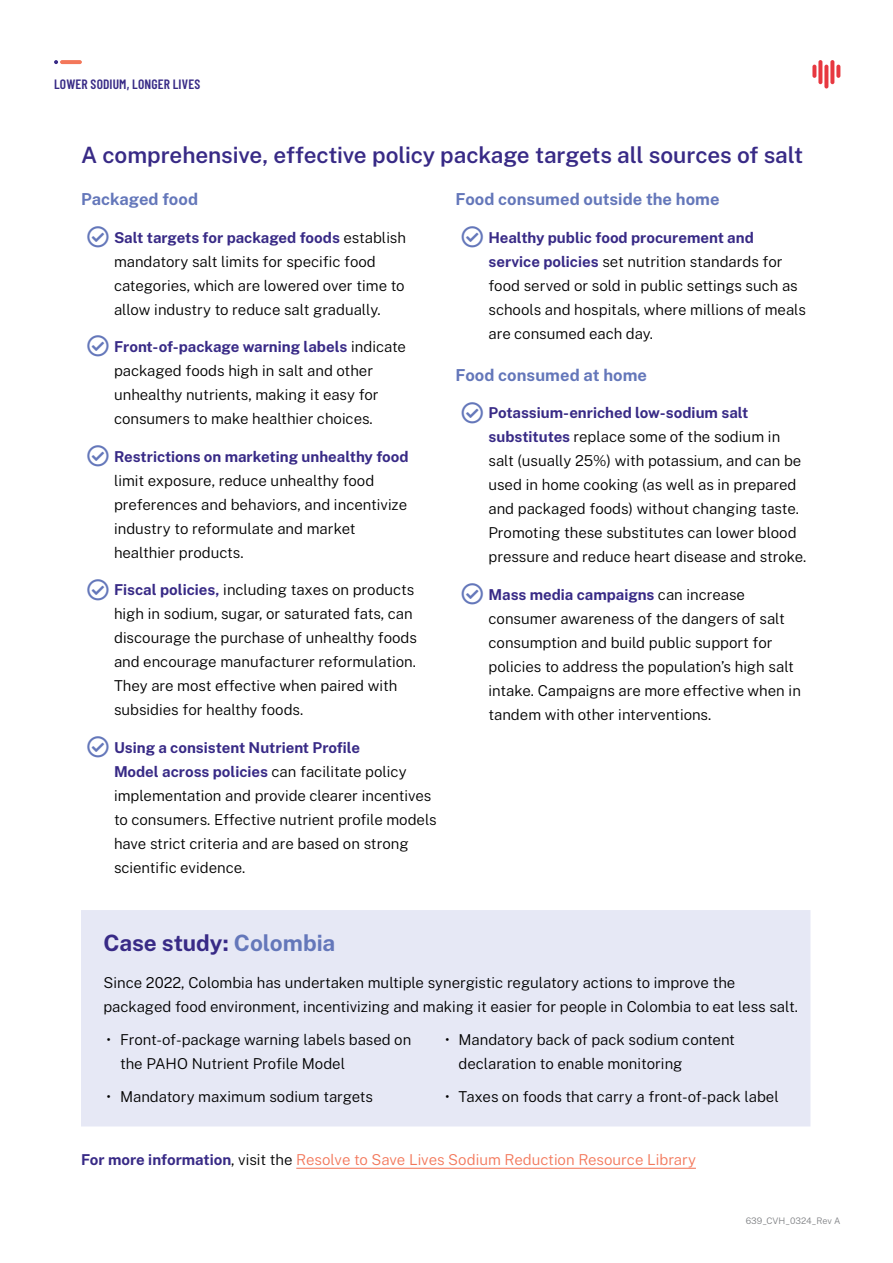
<style>
.page{position:relative;width:893px;height:1263px;background:#fff}
.page>*{position:absolute;margin:0;border:0;box-sizing:border-box;transform-origin:0 0}
.t1{font:600 22.5px "Public Sans";letter-spacing:-.005em;color:#382a86}
.t2{font:700 22.5px "Public Sans";color:#382a86}
.t3{font:700 16.5px "Public Sans";letter-spacing:.005em;color:#6477ba}
.t4{font:300 15px/24px "Public Sans";color:#000}
.t5{font:300 15px "Public Sans";color:#f3775a}
.t6{font:700 15px "Public Sans";color:#382a86}
.t7{font:600 13.5px "Barlow Condensed";letter-spacing:.01em;color:#382a86}
.t8{font:300 9px "Public Sans";letter-spacing:-.005em;color:#808285}
.s1{font-weight:700;color:#382a86}
.s2{color:#6477ba}
.s3{color:#000}
</style>
<div class="page">
<svg style="left:818px;top:60px;width:4px;height:24px"></svg>
<svg style="left:812px;top:65px;width:4px;height:13px"></svg>
<svg style="left:836px;top:65px;width:4px;height:13px"></svg>
<svg style="left:830px;top:60px;width:4px;height:24px"></svg>
<svg style="left:824px;top:65px;width:4px;height:24px"></svg>
<svg style="left:60px;top:60px;width:22px;height:4px"></svg>
<svg style="left:54px;top:60px;width:4px;height:4px"></svg>
<hr style="left:296px;top:1168px;width:400px;height:1px;background:#f3775a">
<div style="left:81px;top:910px;width:729px;height:216px;background:#e6e8f5"></div>
<p class="t7" style="left:54px;top:74px;width:148px">LOWER SODIUM, LONGER LIVES</p>
<h1 class="t1" style="left:81px;top:139px;width:724px">A comprehensive, effective policy package targets all sources of salt</h1>
<p class="t3" style="left:81px;top:187px;width:119px">Packaged food</p>
<p class="t4" style="left:114px;top:225px;width:294px"><span class="s1">Salt targets for packaged foods</span> establish mandatory salt limits for specific food categories, which are lowered over time to allow industry to reduce salt gradually.</p>
<p class="t4" style="left:114px;top:334px;width:294px"><span class="s1">Front-of-package warning labels</span> indicate packaged foods high in salt and other unhealthy nutrients, making it easy for consumers to make healthier choices.</p>
<p class="t6" style="left:114px;top:445px;width:296px">Restrictions on marketing unhealthy food</p>
<p class="t4" style="left:114px;top:468px;width:295px">limit exposure, reduce unhealthy food preferences and behaviors, and incentivize industry to reformulate and market healthier products.</p>
<p class="t4" style="left:114px;top:577px;width:304px"><span class="s1">Fiscal policies,</span> including taxes on products high in sodium, sugar, or saturated fats, can discourage the purchase of unhealthy foods and encourage manufacturer reformulation.<br>They are most effective when paired with subsidies for healthy foods.</p>
<p class="t4" style="left:114px;top:735px;width:324px"><span class="s1">Using a consistent Nutrient Profile<br>Model across policies</span> can facilitate policy implementation and provide clearer incentives to consumers. Effective nutrient profile models have strict criteria and are based on strong scientific evidence.</p>
<p class="t3" style="left:455px;top:187px;width:266px">Food consumed outside the home</p>
<p class="t4" style="left:488px;top:225px;width:319px"><span class="s1">Healthy public food procurement and service policies</span> set nutrition standards for food served or sold in public settings such as schools and hospitals, where millions of meals are consumed each day.</p>
<p class="t3" style="left:455px;top:363px;width:193px">Food consumed at home</p>
<p class="t4" style="left:488px;top:400px;width:319px"><span class="s1">Potassium-enriched low-sodium salt substitutes</span> replace some of the sodium in salt (usually 25%) with potassium, and can be used in home cooking (as well as in prepared and packaged foods) without changing taste.<br>Promoting these substitutes can lower blood pressure and reduce heart disease and stroke.</p>
<p class="t4" style="left:488px;top:582px;width:314px"><span class="s1">Mass media campaigns</span> can increase consumer awareness of the dangers of salt consumption and build public support for policies to address the population’s high salt intake. Campaigns are more effective when in tandem with other interventions.</p>
<h1 class="t2" style="left:104px;top:926px;width:233px">Case study: <span class="s2">Colombia</span></h1>
<p class="t4" style="left:104px;top:970px;width:696px">Since 2022, Colombia has undertaken multiple synergistic regulatory actions to improve the packaged food environment, incentivizing and making it easier for people in Colombia to eat less salt.</p>
<p class="t4" style="left:120px;top:1026px;width:293px;text-indent:-14px">• Front-of-package warning labels based on the PAHO Nutrient Profile Model</p>
<p class="t4" style="left:458px;top:1026px;width:278px;text-indent:-14px">• Mandatory back of pack sodium content declaration to enable monitoring</p>
<p class="t4" style="left:106px;top:1084px;width:268px">• Mandatory maximum sodium targets</p>
<p class="t4" style="left:445px;top:1084px;width:335px">• Taxes on foods that carry a front-of-pack label</p>
<p class="t5" style="left:81px;top:1150px;width:616px"><span class="s1">For more information</span><span class="s3">, visit the</span> Resolve to Save Lives Sodium Reduction Resource Library</p>
<p class="t8" style="left:746px;top:1214px;width:96px">639_CVH_0324_Rev A</p>
</div>
